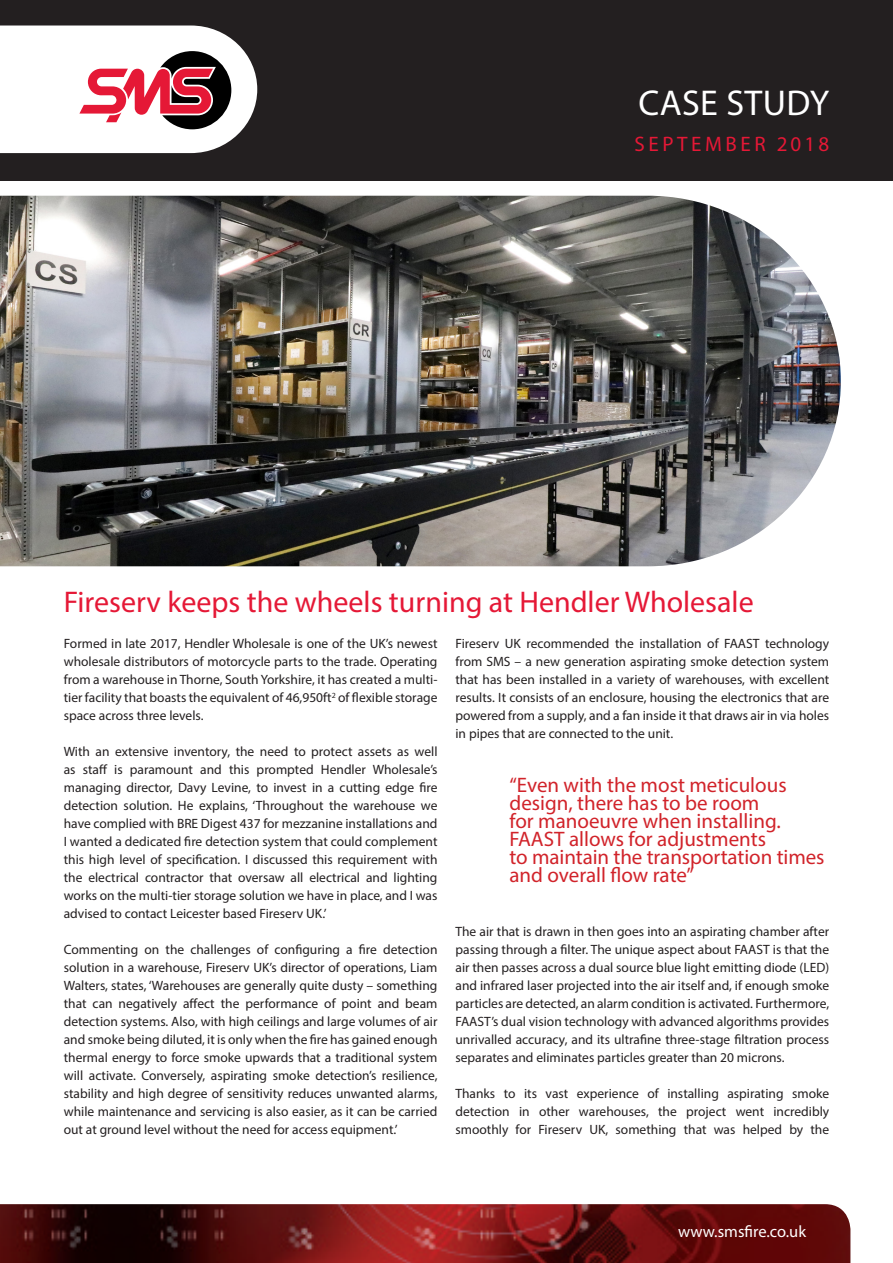
<style>
.page{position:relative;width:893px;height:1263px;background:#fff}
.page>*{position:absolute;margin:0;border:0;box-sizing:border-box;transform-origin:0 0}
.Case_Study_Title{font:36px "Myriad Pro";letter-spacing:.01em;color:#fff}
.Main_Heading{font:30px "Myriad Pro";color:#e51836}
.Body_Text{font:21px/18px "Myriad Pro";color:#d1232a}
.Date{font:21px "Myriad Pro";letter-spacing:.17em;color:#e51836}
.Body_Text-2{font:16.5px "Myriad Pro";color:#fff}
.Body_Text-3{font:13.5px/18px "Myriad Pro";color:#231f20;text-align:justify}
</style>
<div class="page">
<div style="left:0;top:0;width:893px;height:180px;background:#231f20"></div>
<svg style="left:0;top:26px;width:257px;height:127px;background:#dcc6c9"></svg>
<img style="left:0;top:1204px;width:850px;height:59px">
<img style="left:0;top:196px;width:841px;height:370px">
<p class="Case_Study_Title" style="left:638px;top:81px;width:192px">CASE STUDY</p>
<p class="Date" style="left:635px;top:131px;width:196px">SEPTEMBER 2018</p>
<p class="Main_Heading" style="left:64px;top:583px;width:691px">Fireserv keeps the wheels turning at Hendler Wholesale</p>
<p class="Body_Text-3" style="left:64px;top:634px;width:375px">Formed in late 2017, Hendler Wholesale is one of the UK’s newest wholesale distributors of motorcycle parts to the trade. Operating from a warehouse in Thorne, South Yorkshire, it has created a multi&shy;tier facility that boasts the equivalent of 46,950ft<sup>2</sup> of flexible storage space across three levels.</p>
<p class="Body_Text-3" style="left:64px;top:742px;width:375px">With an extensive inventory, the need to protect assets as well as staff is paramount and this prompted Hendler Wholesale’s managing director, Davy Levine, to invest in a cutting edge fire detection solution. He explains, ‘Throughout the warehouse we have complied with BRE Digest 437 for mezzanine installations and I wanted a dedicated fire detection system that could complement this high level of specification. I discussed this requirement with the electrical contractor that oversaw all electrical and lighting works on the multi-tier storage solution we have in place, and I was advised to contact Leicester based Fireserv UK.’</p>
<p class="Body_Text-3" style="left:64px;top:940px;width:375px">Commenting on the challenges of configuring a fire detection solution in a warehouse, Fireserv UK’s director of operations, Liam Walters, states, ‘Warehouses are generally quite dusty – something that can negatively affect the performance of point and beam detection systems. Also, with high ceilings and large volumes of air and smoke being diluted, it is only when the fire has gained enough thermal energy to force smoke upwards that a traditional system will activate. Conversely, aspirating smoke detection’s resilience, stability and high degree of sensitivity reduces unwanted alarms, while maintenance and servicing is also easier, as it can be carried out at ground level without the need for access equipment.’</p>
<p class="Body_Text-3" style="left:455px;top:634px;width:375px">Fireserv UK recommended the installation of FAAST technology from SMS – a new generation aspirating smoke detection system that has been installed in a variety of warehouses, with excellent results. It consists of an enclosure, housing the electronics that are powered from a supply, and a fan inside it that draws air in via holes in pipes that are connected to the unit.</p>
<p class="Body_Text" style="left:509px;top:776px;width:279px">“Even with the most meticulous</p>
<p class="Body_Text" style="left:509px;top:794px;width:251px">design, there has to be room</p>
<p class="Body_Text" style="left:509px;top:812px;width:273px">for manoeuvre when installing.<br>FAAST allows for adjustments</p>
<p class="Body_Text" style="left:509px;top:848px;width:317px">to maintain the transportation times and overall flow rate”</p>
<p class="Body_Text-3" style="left:455px;top:922px;width:375px">The air that is drawn in then goes into an aspirating chamber after passing through a filter. The unique aspect about FAAST is that the air then passes across a dual source blue light emitting diode (LED) and infrared laser projected into the air itself and, if enough smoke particles are detected, an alarm condition is activated. Furthermore, FAAST’s dual vision technology with advanced algorithms provides unrivalled accuracy, and its ultrafine three-stage filtration process separates and eliminates particles greater than 20 microns.</p>
<p class="Body_Text-3" style="left:455px;top:1084px;width:375px">Thanks to its vast experience of installing aspirating smoke detection in other warehouses, the project went incredibly smoothly for Fireserv UK, something that was helped by the</p>
<p class="Body_Text-2" style="left:678px;top:1221px;width:129px">www.smsfire.co.uk</p>
</div>
